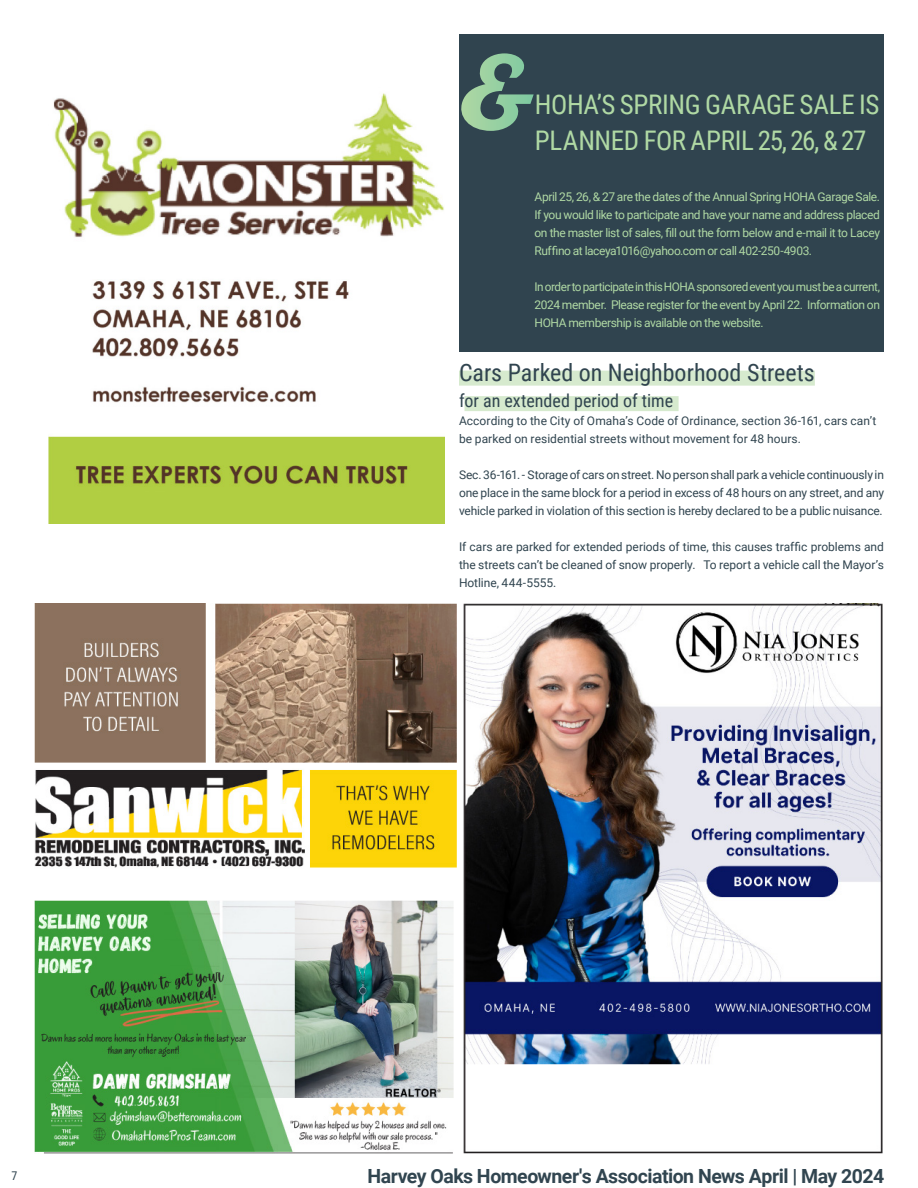
<style>
.page{position:relative;width:918px;height:1188px;background:#fff}
.page>*{position:absolute;margin:0;border:0;box-sizing:border-box;transform-origin:0 0}
.t1{font:700 135px "Parkside";color:#fff}
.Headline_16_pt{font:27px/36px "Roboto Condensed";letter-spacing:-.015em;color:#b0d9a4}
.Headline_16_pt-2{font:24px "Roboto Condensed";color:#30444f}
.t2{font:700 19.5px "Roboto";letter-spacing:-.025em;color:#314550}
.Headline_16_pt-3{font:18px "Roboto Condensed";color:#30444f}
.Body_Text__Regular_-_Justify{font:12px/18px "Roboto";letter-spacing:-.035em;color:#b0d9a4;text-align:justify}
.Body_Text__Regular_-_Justify-2{font:12px/18px "Roboto";letter-spacing:-.01em;color:#30444f;text-align:justify}
.Headline_16_pt-4{font:12px/18px "Roboto";letter-spacing:.005em;color:#30444f}
.t3{font:12px "Roboto Condensed";color:#30444f}
</style>
<div class="page">
<div style="left:459px;top:34px;width:425px;height:317px;background:#30444f"></div>
<img style="left:463px;top:604px;width:420px;height:550px">
<img style="left:34px;top:900px;width:420px;height:254px">
<img style="left:34px;top:604px;width:423px;height:264px">
<img style="left:49px;top:93px;width:395px;height:431px">
<div style="left:459px;top:371px;width:356px;height:15px;background:#d6eace"></div>
<div style="left:464px;top:396px;width:215px;height:15px;background:#d6eace"></div>
<p class="t1" style="left:458px;top:6px;width:76px">&amp;</p>
<p class="Headline_16_pt" style="left:535px;top:85px;width:346px">HOHA’S SPRING GARAGE SALE IS<br>PLANNED FOR APRIL 25, 26, &amp; 27</p>
<p class="Body_Text__Regular_-_Justify" style="left:534px;top:187px;width:347px">April 25, 26, &amp; 27 are the dates of the Annual Spring HOHA Garage Sale.<br>If you would like to participate and have your name and address placed on the master list of sales, fill out the form below and e-mail it to Lacey Ruffino at laceya1016@yahoo.com or call 402-250-4903.</p>
<p class="Body_Text__Regular_-_Justify" style="left:534px;top:277px;width:347px">In order to participate in this HOHA sponsored event you must be a current, 2024 member. Please register for the event by April 22. Information on HOHA membership is available on the website.</p>
<p class="Headline_16_pt-2" style="left:459px;top:356px;width:357px">Cars Parked on Neighborhood Streets</p>
<p class="Headline_16_pt-3" style="left:459px;top:388px;width:216px">for an extended period of time</p>
<p class="Headline_16_pt-4" style="left:459px;top:411px;width:419px">According to the City of Omaha’s Code of Ordinance, section 36-161, cars can’t be parked on residential streets without movement for 48 hours.</p>
<p class="Body_Text__Regular_-_Justify-2" style="left:459px;top:465px;width:427px">Sec. 36-161. - Storage of cars on street. No person shall park a vehicle continuously in one place in the same block for a period in excess of 48 hours on any street, and any vehicle parked in violation of this section is hereby declared to be a public nuisance.</p>
<p class="Body_Text__Regular_-_Justify-2" style="left:459px;top:537px;width:427px">If cars are parked for extended periods of time, this causes traffic problems and the streets can’t be cleaned of snow properly. To report a vehicle call the Mayor’s Hotline, 444-5555.</p>
<p class="t3" style="left:12px;top:1167px;width:7px">7</p>
<h3 class="t2" style="left:367px;top:1162px;width:518px">Harvey Oaks Homeowner's Association News April | May 2024</h3>
</div>
